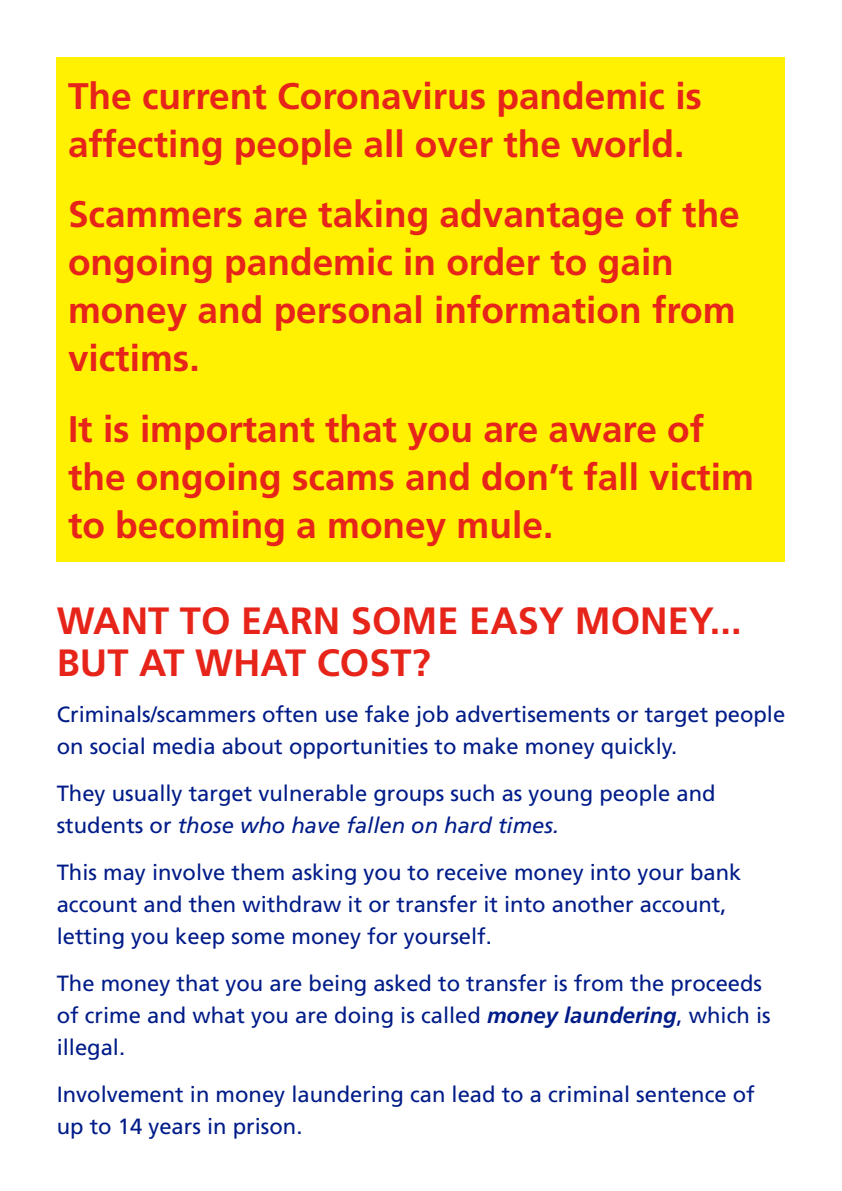
<style>
.page{position:relative;width:842px;height:1191px;background:#fff}
.page>*{position:absolute;margin:0;border:0;box-sizing:border-box;transform-origin:0 0}
.t1{font:700 38px/42px "Frutiger";color:#e72419}
.t2{font:700 37px/48px "Frutiger";color:#e72419}
.t3{font:22px/32px "Frutiger";color:#001c88}
.s1{font-style:italic}
.s2{font-weight:700;font-style:italic}
</style>
<div class="page">
<div style="left:57px;top:57px;width:728px;height:504px;background:#fff101"></div>
<p class="t2" style="left:68px;top:72px;width:635px">The current Coronavirus pandemic is affecting people all over the world.</p>
<p class="t2" style="left:68px;top:190px;width:673px">Scammers are taking advantage of the ongoing pandemic in order to gain money and personal information from victims.</p>
<p class="t2" style="left:68px;top:405px;width:687px">It is important that you are aware of the ongoing scams and don’t fall victim to becoming a money mule.</p>
<p class="t1" style="left:57px;top:599px;width:686px">WANT TO EARN SOME EASY MONEY...<br>BUT AT WHAT COST?</p>
<p class="t3" style="left:57px;top:698px;width:730px">Criminals/scammers often use fake job advertisements or target people on social media about opportunities to make money quickly.</p>
<p class="t3" style="left:57px;top:777px;width:660px">They usually target vulnerable groups such as young people and students or <span class="s1">those who have fallen on hard times.</span></p>
<p class="t3" style="left:57px;top:856px;width:686px">This may involve them asking you to receive money into your bank account and then withdraw it or transfer it into another account, letting you keep some money for yourself.</p>
<p class="t3" style="left:57px;top:967px;width:715px">The money that you are being asked to transfer is from the proceeds of crime and what you are doing is called <span class="s2">money laundering</span>, which is illegal.</p>
<p class="t3" style="left:57px;top:1077px;width:700px">Involvement in money laundering can lead to a criminal sentence of up to 14 years in prison.</p>
</div>
